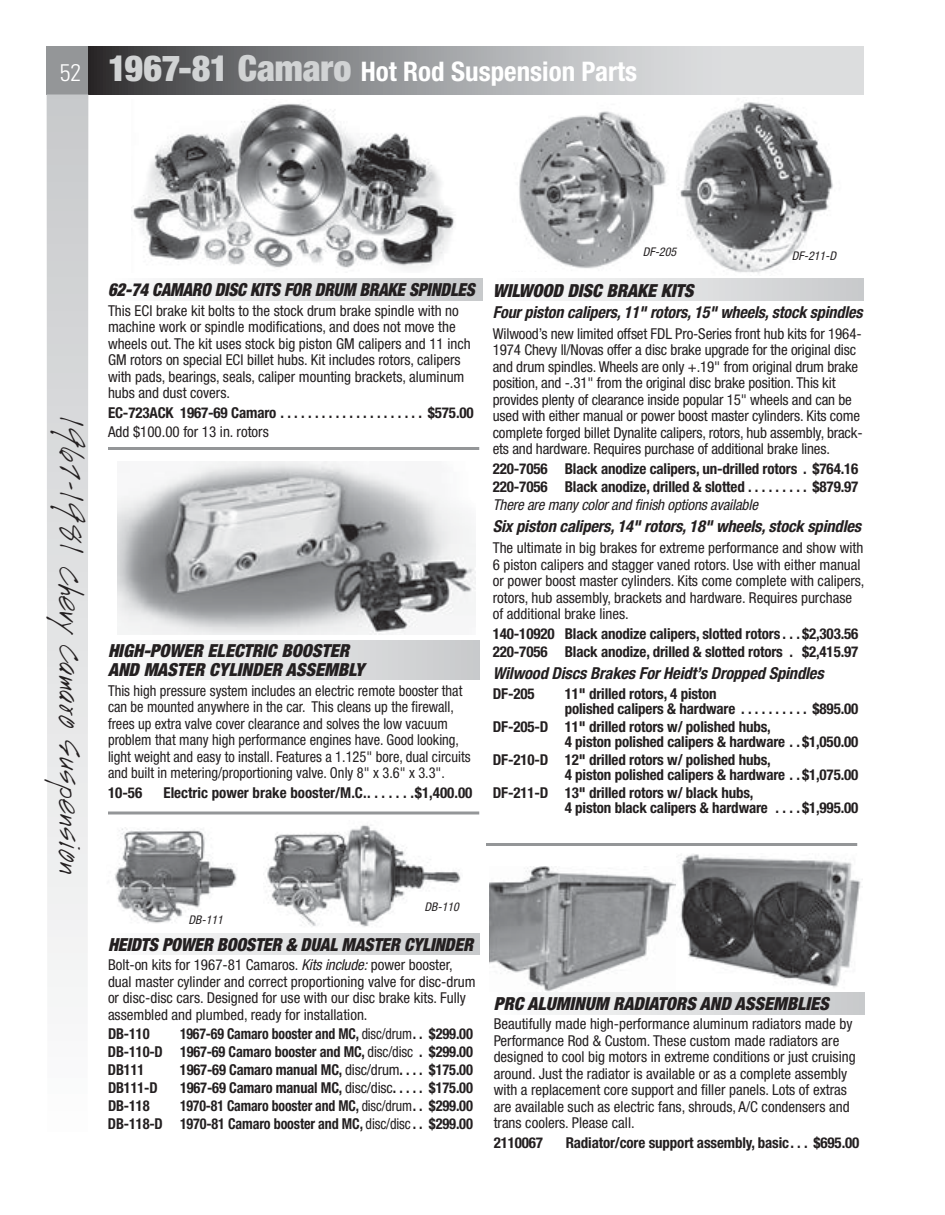
<style>
.page{position:relative;width:945px;height:1215px;background:#fff}
.page>*{position:absolute;margin:0;border:0;box-sizing:border-box;transform-origin:0 0}
.t1{font:30px "Handwriting";color:#231f20}
.t2{font:700 condensed 27px "Helvetica Neue";color:#fff}
.t3{font:italic 900 condensed 18px/19.5px "Helvetica Neue";color:#231f20}
.t4{font:italic 900 condensed 18px "Helvetica Neue";color:#231f20;scale:.93 1}
.t5{font:italic 700 condensed 16.5px "Helvetica Neue";letter-spacing:-.01em;color:#231f20}
.t6{font:condensed 15px/16.5px "Helvetica Neue";color:#231f20}
.t7{font:700 condensed 15px/15px "Helvetica Neue";letter-spacing:-.01em;color:#231f20}
.t8{font:condensed 15px/16.5px "Helvetica Neue";color:#231f20;scale:.96 1}
.t9{font:700 condensed 15px/18px "Helvetica Neue";letter-spacing:-.01em;color:#231f20;text-align:justify;scale:.92 1}
.t10{font:700 condensed 15px "Helvetica Neue";letter-spacing:-.01em;color:#231f20;scale:.96 1}
.t11{font:italic condensed 15px "Helvetica Neue";letter-spacing:-.01em;color:#231f20}
.t12{font:italic condensed 12px "Helvetica Neue";color:#231f20}
.s1{font-family:"Univers";font-weight:300;font-size:24px}
.s2{font-weight:900;font-size:36px;color:#d1d3d4}
.s3{font-style:italic}
.s4{font-weight:400}
</style>
<div class="page">
<div style="left:47px;top:46px;width:41px;height:48px;background:#949698"></div>
<svg style="left:88px;top:46px;width:775px;height:48px"></svg>
<svg style="left:47px;top:94px;width:41px;height:893px"></svg>
<div style="left:108px;top:279px;width:374px;height:21px;background:linear-gradient(to right,#fdfefe,#c8cacb)"></div>
<div style="left:490px;top:279px;width:374px;height:21px;background:linear-gradient(to right,#fdfefe,#c8c9cb)"></div>
<div style="left:105px;top:933px;width:374px;height:22px;background:linear-gradient(to right,#fdfefe,#c8cacb)"></div>
<img style="left:266px;top:825px;width:195px;height:102px">
<img style="left:115px;top:827px;width:122px;height:96px">
<div style="left:105px;top:640px;width:374px;height:40px;background:linear-gradient(to right,#fdfefe,#c8cacb)"></div>
<img style="left:117px;top:462px;width:358px;height:172px">
<img style="left:133px;top:104px;width:322px;height:165px">
<img style="left:519px;top:111px;width:148px;height:158px">
<img style="left:678px;top:102px;width:155px;height:172px">
<div style="left:491px;top:992px;width:374px;height:22px;background:linear-gradient(to right,#fdfefe,#c8c9cb)"></div>
<img style="left:490px;top:866px;width:187px;height:125px">
<img style="left:680px;top:854px;width:181px;height:134px">
<hr style="left:108px;top:447px;width:371px;height:3px;background:#949698">
<hr style="left:108px;top:812px;width:371px;height:2px;background:#949698">
<hr style="left:486px;top:843px;width:371px;height:3px;background:#949698">
<h2 class="t2" style="left:60px;top:55px;width:579px"><span class="s1">52</span> <span class="s2">1967-81 Camaro</span> Hot Rod Suspension Parts</h2>
<p class="t12" style="left:643px;top:245px;width:35px">DF-205</p>
<p class="t12" style="left:792px;top:249px;width:46px">DF-211-D</p>
<h1 class="t1" style="left:87px;top:417px;width:460px;rotate:90deg">1967-1981 Chevy Camaro Suspension</h1>
<p class="t4" style="left:108px;top:279px;width:396px">62-74 CAMARO DISC KITS FOR DRUM BRAKE SPINDLES</p>
<p class="t6" style="left:108px;top:302px;width:364px">This ECI brake kit bolts to the stock drum brake spindle with no machine work or spindle modifications, and does not move the wheels out. The kit uses stock big piston GM calipers and 11 inch GM rotors on special ECI billet hubs. Kit includes rotors, calipers with pads, bearings, seals, caliper mounting brackets, aluminum hubs and dust covers.</p>
<p class="t7" style="left:108px;top:405px;width:367px">EC-723ACK 1967-69 Camaro . . . . . . . . . . . . . . . . . . . . . $575.00</p>
<p class="t6" style="left:108px;top:423px;width:162px">Add $100.00 for 13 in. rotors</p>
<p class="t3" style="left:108px;top:640px;width:258px">HIGH-POWER ELECTRIC BOOSTER<br>AND MASTER CYLINDER ASSEMBLY</p>
<p class="t8" style="left:108px;top:682px;width:379px">This high pressure system includes an electric remote booster that can be mounted anywhere in the car. This cleans up the firewall, frees up extra valve cover clearance and solves the low vacuum problem that many high performance engines have. Good looking, light weight and easy to install. Features a 1.125" bore, dual circuits and built in metering/proportioning valve. Only 8" x 3.6" x 3.3".</p>
<p class="t7" style="left:108px;top:784px;width:36px">10-56</p>
<p class="t7" style="left:164px;top:784px;width:310px">Electric power brake booster/M.C. . . . . . . $1,400.00</p>
<p class="t3" style="left:493px;top:280px;width:202px">WILWOOD DISC BRAKE KITS</p>
<p class="t5" style="left:493px;top:302px;width:371px">Four piston calipers, 11" rotors, 15" wheels, stock spindles</p>
<p class="t6" style="left:493px;top:325px;width:371px">Wilwood’s new limited offset FDL Pro-Series front hub kits for 1964- 1974 Chevy ll/Novas offer a disc brake upgrade for the original disc and drum spindles. Wheels are only +.19" from original drum brake position, and -.31" from the original disc brake position. This kit provides plenty of clearance inside popular 15" wheels and can be used with either manual or power boost master cylinders. Kits come complete forged billet Dynalite calipers, rotors, hub assembly, brack&shy;ets and hardware. Requires purchase of additional brake lines.</p>
<p class="t7" style="left:493px;top:459px;width:367px;line-height:18px">220-7056 Black anodize calipers, un-drilled rotors . $764.16<br>220-7056 Black anodize, drilled &amp; slotted . . . . . . . . $879.97</p>
<p class="t11" style="left:493px;top:496px;width:267px">There are many color and finish options available</p>
<p class="t5" style="left:493px;top:516px;width:370px">Six piston calipers, 14" rotors, 18" wheels, stock spindles</p>
<p class="t6" style="left:493px;top:539px;width:373px">The ultimate in big brakes for extreme performance and show with 6 piston calipers and stagger vaned rotors. Use with either manual or power boost master cylinders. Kits come complete with calipers, rotors, hub assembly, brackets and hardware. Requires purchase of additional brake lines.</p>
<p class="t7" style="left:493px;top:624px;width:367px;line-height:18px">140-10920 Black anodize calipers, slotted rotors . . $2,303.56<br>220-7056 Black anodize, drilled &amp; slotted rotors . $2,415.97</p>
<p class="t5" style="left:493px;top:663px;width:332px">Wilwood Discs Brakes For Heidt’s Dropped Spindles</p>
<p class="t7" style="left:493px;top:686px;width:43px">DF-205</p>
<p class="t7" style="left:565px;top:686px;width:295px">11" drilled rotors, 4 piston<br>polished calipers &amp; hardware . . . . . . . . . . $895.00</p>
<p class="t7" style="left:565px;top:719px;width:295px;text-indent:-72px">DF-205-D 11" drilled rotors w/ polished hubs,<br>4 piston polished calipers &amp; hardware . $1,050.00</p>
<p class="t7" style="left:565px;top:752px;width:295px;text-indent:-72px">DF-210-D 12" drilled rotors w/ polished hubs,<br>4 piston polished calipers &amp; hardware . $1,075.00</p>
<p class="t7" style="left:565px;top:785px;width:295px;text-indent:-72px">DF-211-D 13" drilled rotors w/ black hubs,<br>4 piston black calipers &amp; hardware . . . $1,995.00</p>
<p class="t12" style="left:189px;top:913px;width:36px">DB-111</p>
<p class="t12" style="left:425px;top:900px;width:36px">DB-110</p>
<p class="t3" style="left:108px;top:935px;width:367px">HEIDTS POWER BOOSTER &amp; DUAL MASTER CYLINDER</p>
<p class="t6" style="left:108px;top:957px;width:369px">Bolt-on kits for 1967-81 Camaros. <span class="s3">Kits include:</span> power booster, dual master cylinder and correct proportioning valve for disc-drum or disc-disc cars. Designed for use with our disc brake kits. Fully assembled and plumbed, ready for installation.</p>
<p class="t10" style="left:108px;top:1025px;width:45px">DB-110</p>
<p class="t9" style="left:108px;top:1025px;width:398px;text-indent:72px">1967-69 Camaro booster and MC, <span class="s4">disc/drum</span> . . $299.00<br>DB-110-D 1967-69 Camaro booster and MC, <span class="s4">disc/disc</span> . $299.00<br>DB111</p>
<p class="t10" style="left:180px;top:1061px;width:307px">1967-69 Camaro manual MC, <span class="s4">disc/drum</span>. . . . $175.00</p>
<p class="t10" style="left:108px;top:1079px;width:53px">DB111-D</p>
<p class="t10" style="left:180px;top:1079px;width:307px">1967-69 Camaro manual MC, <span class="s4">disc/disc</span>. . . . . $175.00</p>
<p class="t10" style="left:108px;top:1097px;width:45px">DB-118</p>
<p class="t9" style="left:108px;top:1097px;width:398px;text-align:right">1970-81 Camaro booster and MC, <span class="s4">disc/drum</span> . . $299.00<br>DB-118-D 1970-81 Camaro booster and MC, <span class="s4">disc/disc</span> . . $299.00</p>
<p class="t3" style="left:494px;top:993px;width:337px">PRC ALUMINUM RADIATORS AND ASSEMBLIES</p>
<p class="t6" style="left:494px;top:1016px;width:363px">Beautifully made high-performance aluminum radiators made by Performance Rod &amp; Custom. These custom made radiators are designed to cool big motors in extreme conditions or just cruising around. Just the radiator is available or as a complete assembly with a replacement core support and filler panels. Lots of extras are available such as electric fans, shrouds, A/C condensers and trans coolers. Please call.</p>
<p class="t7" style="left:494px;top:1135px;width:51px">2110067</p>
<p class="t7" style="left:566px;top:1135px;width:295px">Radiator/core support assembly, basic . . . $695.00</p>
</div>
